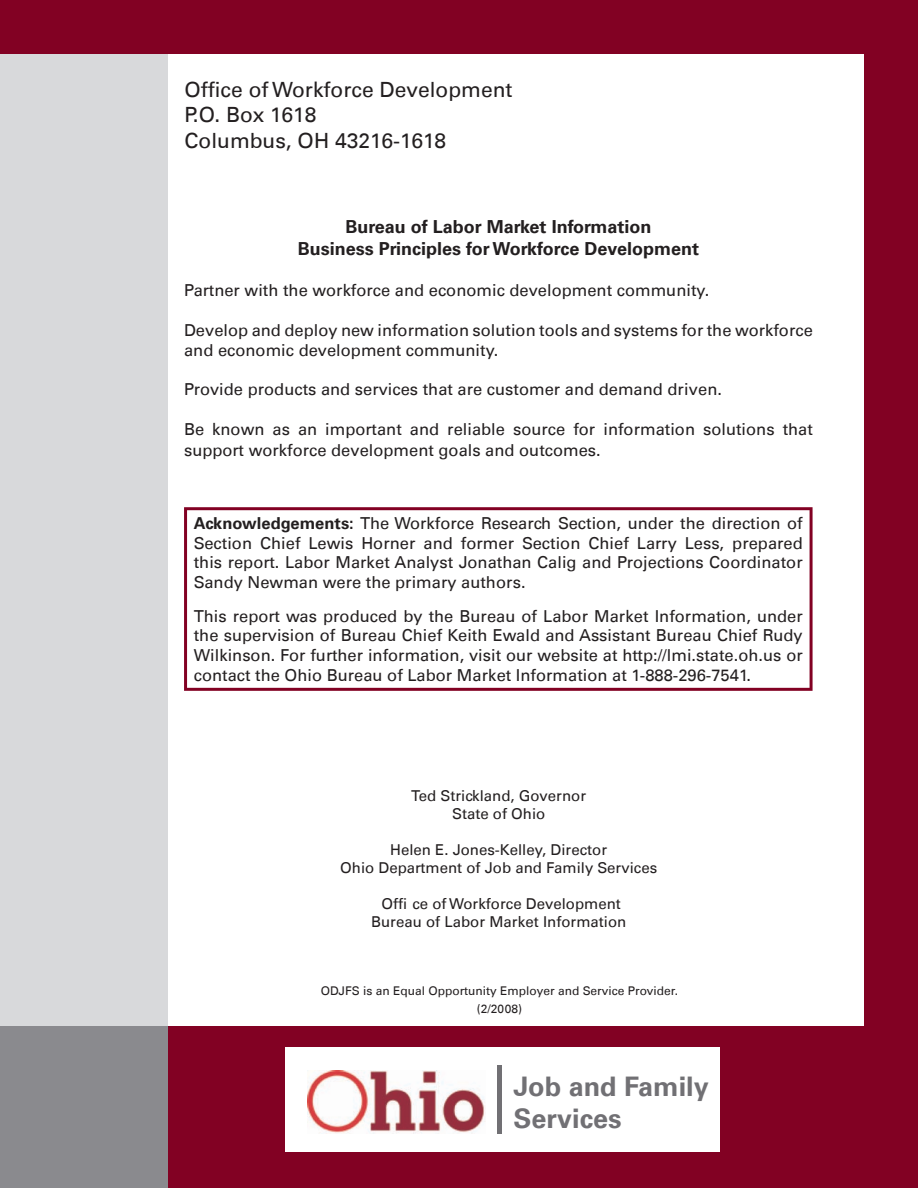
<style>
.page{position:relative;width:918px;height:1188px;background:#820123}
.page>*{position:absolute;margin:0;border:0;box-sizing:border-box;transform-origin:0 0}
.t1{font:700 27px/32.4px "Univers LT";color:#717074}
.t2{font:21px/25.2px "Univers LT";color:#231f20}
.t3{font:700 18px/21.6px "Univers LT";color:#231f20;text-align:center}
.t4{font:16.5px/19.8px "Univers LT";color:#231f20}
.t5{font:15px/18px "Univers LT";color:#231f20;text-align:center}
.t6{font:12px/18px "Univers LT";color:#231f20;text-align:center}
.s1{font-family:"Univers LT55"}
.s2{font-weight:700}
</style>
<div class="page">
<div style="left:166px;top:54px;width:698px;height:972px;background:#fff"></div>
<svg style="left:184px;top:507px;width:629px;height:184px"></svg>
<div style="left:0;top:54px;width:168px;height:1134px;background:#d8d9db"></div>
<div style="left:0;top:1026px;width:168px;height:162px;background:#8a8a8e"></div>
<div style="left:285px;top:1047px;width:435px;height:105px;background:#fff"></div>
<img style="left:308px;top:1071px;width:177px;height:63px">
<hr style="left:497px;top:1065px;width:4px;height:69px;background:#717074">
<p class="t2" style="left:184px;top:77px;width:330px">Offi<span class="s1">c</span>e of Workforce Development<br>P.O. Box 1618<br>Columbus, OH 43216-1618</p>
<p class="t3" style="left:298px;top:216px;width:403px">Bureau of Labor Market Information<br>Business Principles for Workforce Development</p>
<p class="t4" style="left:184px;top:281px;width:527px">Partner with the workforce and economic development community.</p>
<p class="t4" style="left:184px;top:320px;width:630px">Develop and deploy new information solution tools and systems for the workforce and economic development community.</p>
<p class="t4" style="left:184px;top:380px;width:539px">Provide products and services that are customer and demand driven.</p>
<p class="t4" style="left:184px;top:418px;width:630px;line-height:21.6px">Be known as an important and reliable source for information solutions that support workforce development goals and outcomes.</p>
<p class="t4" style="left:194px;top:513px;width:611px;text-align:justify"><span class="s2">Acknowledgements:</span> The Workforce Research Section, under the direction of Section Chief Lewis Horner and former Section Chief Larry Less, prepared this report. Labor Market Analyst Jonathan Calig and Projections Coordinator Sandy Newman were the primary authors.</p>
<p class="t4" style="left:194px;top:606px;width:611px;text-align:justify">This report was produced by the Bureau of Labor Market Information, under the supervision of Bureau Chief Keith Ewald and Assistant Bureau Chief Rudy Wilkinson. For further information, visit our website at http://lmi.state.oh.us or contact the Ohio Bureau of Labor Market Information at 1-888-296-7541.</p>
<p class="t5" style="left:411px;top:787px;width:176px">Ted Strickland, Governor<br>State of Ohio</p>
<p class="t5" style="left:340px;top:841px;width:319px">Helen E. Jones-Kelley, Director<br>Ohio Department of Job and Family Services</p>
<p class="t5" style="left:371px;top:895px;width:257px">Offi ce of Workforce Development<br>Bureau of Labor Market Information</p>
<p class="t6" style="left:321px;top:982px;width:359px">ODJFS is an Equal Opportunity Employer and Service Provider. (2/2008)</p>
<h1 class="t1" style="left:514px;top:1070px;width:197px">Job and Family<br>Services</h1>
</div>
